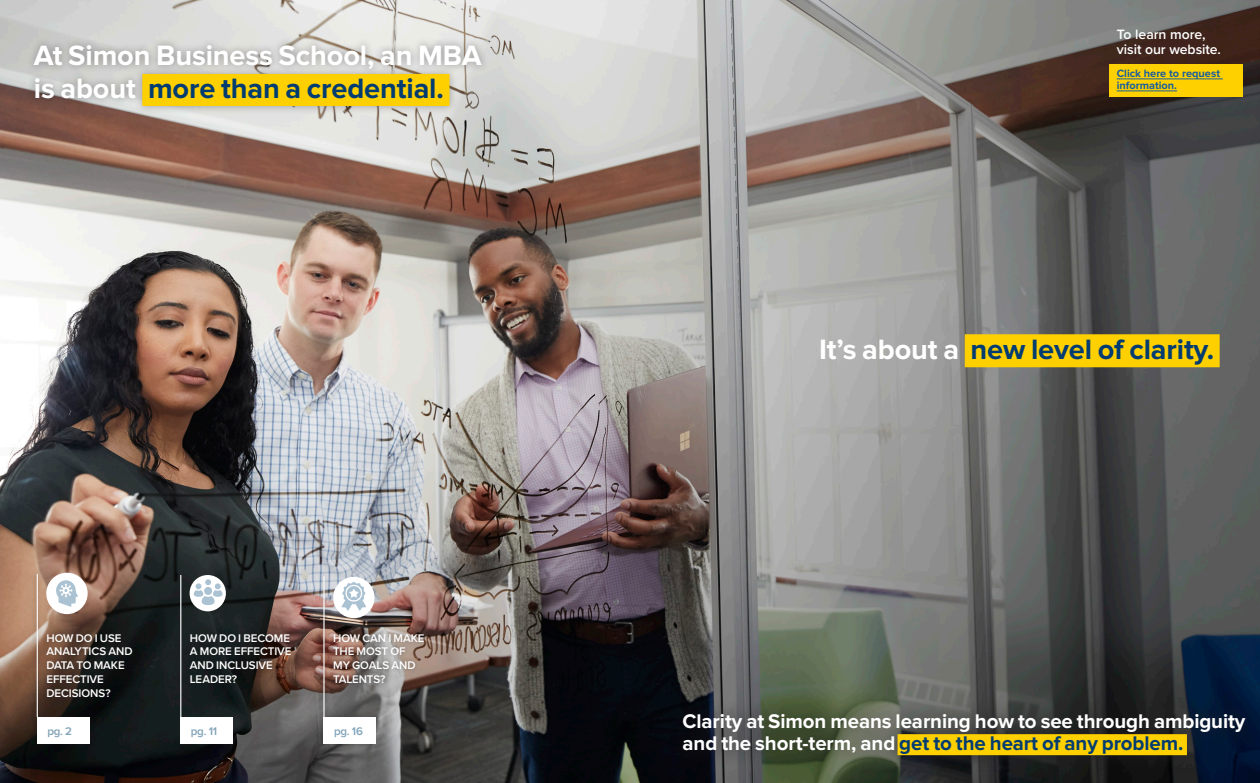
<style>
.page{position:relative;width:1260px;height:783px;background:#fff}
.page>*{position:absolute;margin:0;border:0;box-sizing:border-box;transform-origin:0 0}
.t1{font:700 29px "Proxima Nova";letter-spacing:-.005em;color:#003c71}
.t2{font:700 29px "Proxima Nova";letter-spacing:-.005em;color:#fff}
.t3{font:700 20.5px "Proxima Nova";letter-spacing:-.005em;color:#fff}
.t4{font:700 20.5px "Proxima Nova";letter-spacing:-.005em;color:#003c71}
.t5{font:600 14px/15px "Proxima Nova";letter-spacing:-.005em;color:#fff}
.t6{font:600 11.5px/13.8px "Proxima Nova";letter-spacing:-.005em;color:#fff}
.t7{font:600 11.5px "Proxima Nova";letter-spacing:-.025em;color:#7ea1b7}
.t8{font:700 11px/12px "Proxima Nova";color:#175d9e}
.s1{color:#fff}
</style>
<div class="page">
<img style="left:0;top:0;width:1260px;height:783px">
<div style="left:26px;top:37px;width:464px;height:77px;background:#231f20;opacity:.3"></div>
<div style="left:142px;top:74px;width:308px;height:32px;background:#ffd000"></div>
<div style="left:965px;top:334px;width:255px;height:33px;background:#ffd000"></div>
<div style="left:667px;top:696px;width:593px;height:76px;background:#231f20;opacity:.75"></div>
<div style="left:898px;top:734px;width:289px;height:21px;background:#ffd000"></div>
<div style="left:32px;top:569px;width:104px;height:179px;background:#231f20;opacity:.37"></div>
<hr style="left:37px;top:574px;width:1px;height:143px;background:#fff">
<div style="left:37px;top:717px;width:52px;height:26px;background:#fff"></div>
<div style="left:176px;top:571px;width:119px;height:177px;background:#231f20;opacity:.37"></div>
<hr style="left:180px;top:575px;width:1px;height:142px;background:#fff">
<div style="left:181px;top:717px;width:52px;height:26px;background:#fff"></div>
<div style="left:319px;top:572px;width:109px;height:176px;background:#231f20;opacity:.36"></div>
<hr style="left:323px;top:576px;width:2px;height:141px;background:#fff">
<div style="left:324px;top:717px;width:52px;height:26px;background:#fff"></div>
<div style="left:190px;top:575px;width:36px;height:36px;background:#fff;border-radius:50%"></div>
<img style="left:192px;top:578px;width:31px;height:30px">
<div style="left:1110px;top:64px;width:133px;height:33px;background:#ffd000"></div>
<hr style="left:1117px;top:79px;width:106px;height:1px;background:#175d9e">
<hr style="left:1117px;top:91px;width:60px;height:1px;background:#175d9e">
<p class="t2" style="left:34px;top:39px;width:449px">At Simon Business School, an MBA</p>
<p class="t1" style="left:34px;top:72px;width:412px"><span class="s1">is about</span> more than a credential.</p>
<p class="t6" style="left:46px;top:630px;width:88px">HOW DO I USE<br>ANALYTICS AND<br>DATA TO MAKE<br>EFFECTIVE<br>DECISIONS?</p>
<p class="t7" style="left:47px;top:722px;width:26px">pg. 2</p>
<p class="t6" style="left:190px;top:630px;width:103px">HOW DO I BECOME<br>A MORE EFFECTIVE<br>AND INCLUSIVE<br>LEADER?</p>
<p class="t7" style="left:191px;top:722px;width:28px">pg. 11</p>
<p class="t6" style="left:333px;top:630px;width:93px">HOW CAN I MAKE<br>THE MOST OF<br>MY GOALS AND<br>TALENTS?</p>
<p class="t7" style="left:334px;top:722px;width:30px">pg. 16</p>
<p class="t5" style="left:1117px;top:27px;width:106px">To learn more, visit our website.</p>
<p class="t8" style="left:1117px;top:68px;width:105px">Click here to request information.</p>
<p class="t1" style="left:819px;top:332px;width:397px"><span class="s1">It’s about a</span> new level of clarity.</p>
<p class="t3" style="left:683px;top:709px;width:564px">Clarity at Simon means learning how to see through ambiguity</p>
<p class="t4" style="left:683px;top:731px;width:502px"><span class="s1">and the short-term, and</span> get to the heart of any problem.</p>
</div>
